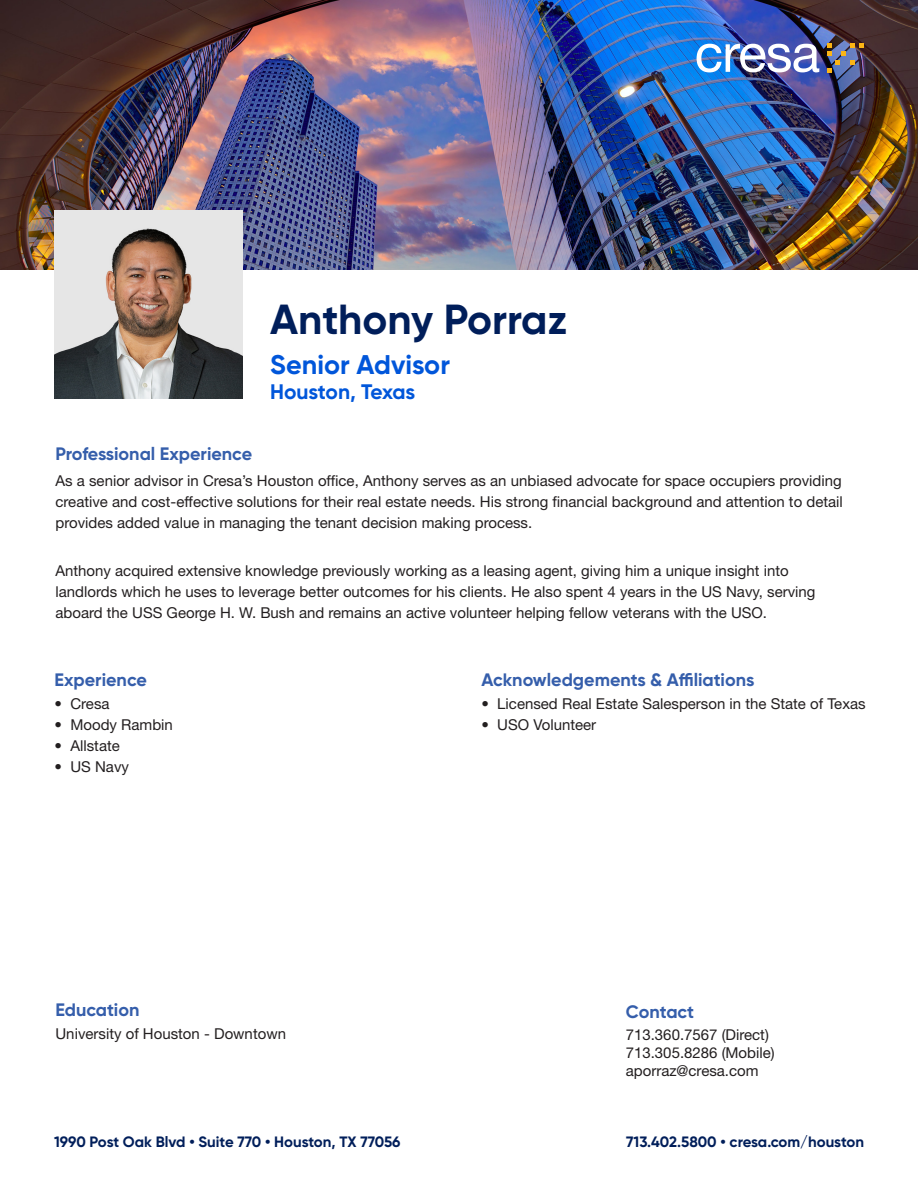
<style>
.page{position:relative;width:918px;height:1188px;background:#fff}
.page>*{position:absolute;margin:0;border:0;box-sizing:border-box;transform-origin:0 0}
.t1{font:700 42px "Gilroy";color:#001e5a}
.t2{font:700 27px "Gilroy";color:#0056da}
.t3{font:700 21px "Gilroy";letter-spacing:-.01em;color:#0056da}
.t4{font:700 18px "Gilroy";color:#355eab}
.Body_Copy{font:15px/21px "Helvetica Neue LT Std";color:#231f20;text-align:justify}
.t5{font:700 15px "Gilroy";color:#001e5a}
</style>
<div class="page">
<img style="left:0;top:0;width:918px;height:270px">
<img style="left:697px;top:44px;width:122px;height:28px">
<svg style="left:827px;top:44px;width:37px;height:28px"></svg>
<img style="left:54px;top:210px;width:189px;height:189px">
<p class="t1" style="left:270px;top:293px;width:299px">Anthony Porraz</p>
<p class="t2" style="left:270px;top:348px;width:181px">Senior Advisor</p>
<p class="t3" style="left:270px;top:379px;width:147px">Houston, Texas</p>
<p class="t4" style="left:56px;top:443px;width:198px">Professional Experience</p>
<p class="Body_Copy" style="left:56px;top:470px;width:789px">As a senior advisor in Cresa’s Houston office, Anthony serves as an unbiased advocate for space occupiers providing creative and cost-effective solutions for their real estate needs. His strong financial background and attention to detail provides added value in managing the tenant decision making process.</p>
<p class="Body_Copy" style="left:56px;top:560px;width:762px;text-align:left">Anthony acquired extensive knowledge previously working as a leasing agent, giving him a unique insight into landlords which he uses to leverage better outcomes for his clients. He also spent 4 years in the US Navy, serving aboard the USS George H. W. Bush and remains an active volunteer helping fellow veterans with the USO.</p>
<p class="t4" style="left:55px;top:669px;width:94px">Experience</p>
<p class="Body_Copy" style="left:55px;top:693px;width:57px">• Cresa</p>
<p class="Body_Copy" style="left:55px;top:714px;width:120px">• Moody Rambin</p>
<p class="Body_Copy" style="left:55px;top:735px;width:67px">• Allstate</p>
<p class="Body_Copy" style="left:55px;top:756px;width:76px">• US Navy</p>
<p class="t4" style="left:56px;top:999px;width:86px">Education</p>
<p class="Body_Copy" style="left:56px;top:1023px;width:232px">University of Houston - Downtown</p>
<p class="t4" style="left:481px;top:669px;width:275px">Acknowledgements &amp; Affiliations</p>
<p class="Body_Copy" style="left:481px;top:693px;width:386px">• Licensed Real Estate Salesperson in the State of Texas</p>
<p class="Body_Copy" style="left:481px;top:714px;width:116px">• USO Volunteer</p>
<p class="t4" style="left:626px;top:1000px;width:70px">Contact</p>
<p class="Body_Copy" style="left:626px;top:1024px;width:145px">713.360.7567 (Direct)</p>
<p class="Body_Copy" style="left:626px;top:1042px;width:150px">713.305.8286 (Mobile)</p>
<p class="Body_Copy" style="left:626px;top:1060px;width:134px">aporraz@cresa.com</p>
<p class="t5" style="left:54px;top:1133px;width:348px">1990 Post Oak Blvd • Suite 770 • Houston, TX 77056</p>
<p class="t5" style="left:626px;top:1133px;width:239px">713.402.5800 • cresa.com/houston</p>
</div>
